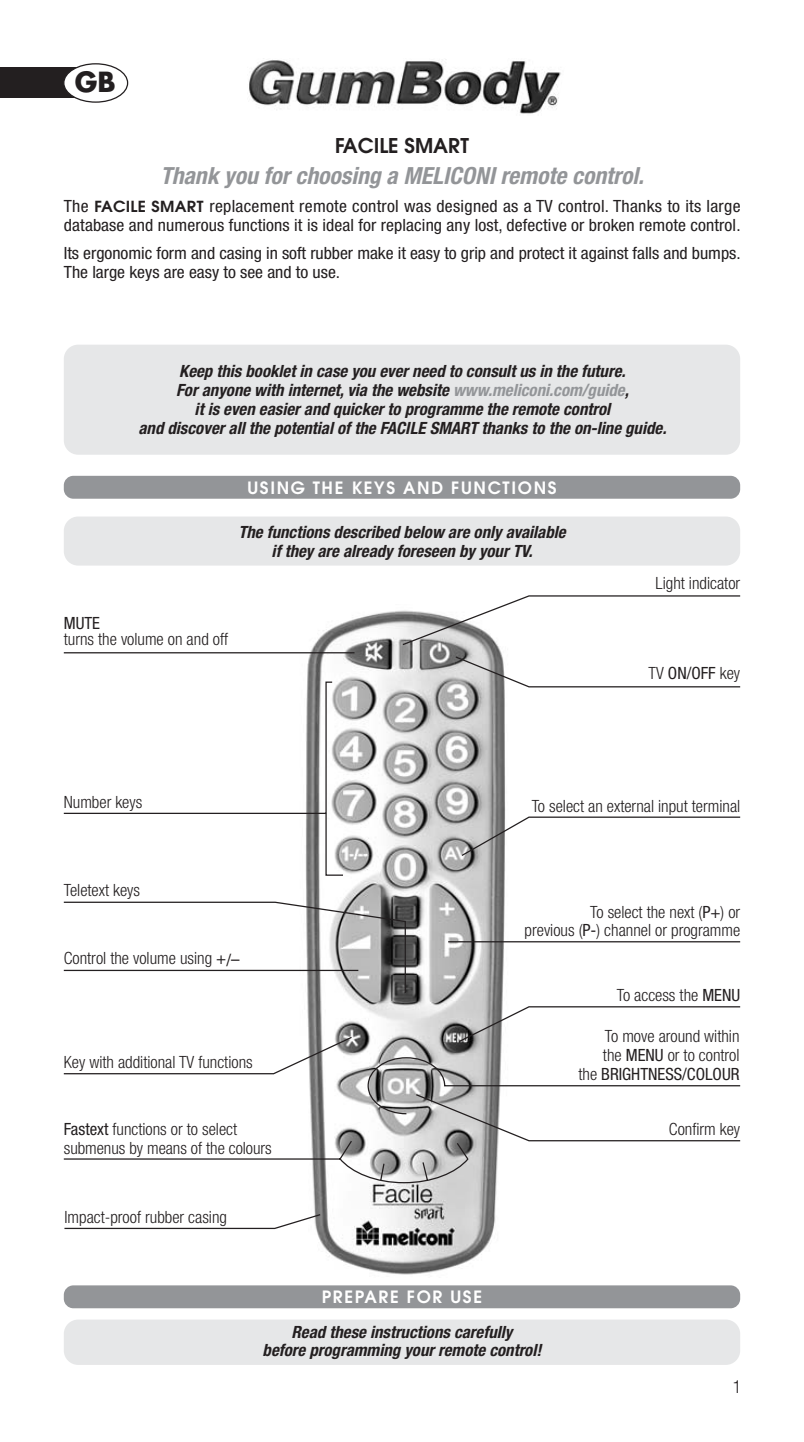
<style>
.page{position:relative;width:804px;height:1442px;background:#fff}
.page>*{position:absolute;margin:0;border:0;box-sizing:border-box;transform-origin:0 0}
.t1{font:700 27px "Futura";color:#231f20}
.t2{font:italic 700 condensed 23.62px "Helvetica Neue";color:#939598}
.t3{font:600 20.25px "Avant Garde";color:#231f20}
.t4{font:300 condensed 18px "Helvetica Neue";color:#231f20}
.t5{font:italic 700 condensed 16.88px/19.1px "Helvetica Neue";color:#231f20;text-align:center}
.t6{font:300 condensed 16.88px/18.4px "Helvetica Neue";color:#231f20;text-align:right}
.t7{font:condensed 16.88px/18.4px "Helvetica Neue";letter-spacing:.005em;color:#231f20;scale:1.05 1}
.t8{font:600 16.88px "Avant Garde";letter-spacing:.1em;color:#fff}
.t9{font:condensed 16.88px "Helvetica Neue";letter-spacing:.005em;color:#231f20}
.s1{font-family:"Avant Garde";font-weight:600;font-stretch:normal;font-size:15.3px}
.s2{color:#939598}
.s3{font-weight:300}
.s4{font-weight:400}
</style>
<div class="page">
<img style="left:291px;top:610px;width:227px;height:665px">
<hr style="left:64px;top:652px;width:290px;height:1px;background:#231f20">
<svg style="left:401px;top:595px;width:340px;height:93px"></svg>
<svg style="left:63px;top:681px;width:281px;height:195px"></svg>
<svg style="left:460px;top:816px;width:281px;height:41px"></svg>
<hr style="left:448px;top:941px;width:292px;height:1px;background:#231f20">
<svg style="left:63px;top:901px;width:343px;height:93px"></svg>
<svg style="left:63px;top:1005px;width:678px;height:179px"></svg>
<svg style="left:64px;top:1213px;width:258px;height:16px"></svg>
<div style="left:64px;top:476px;width:676px;height:23px;background:#939598;border-radius:10px"></div>
<div style="left:64px;top:516px;width:676px;height:49px;background:#e6e7e8;border-radius:14px"></div>
<div style="left:64px;top:1285px;width:676px;height:23px;background:#939598;border-radius:10px"></div>
<div style="left:64px;top:1319px;width:676px;height:45px;background:#e6e7e8;border-radius:14px"></div>
<div style="left:64px;top:345px;width:676px;height:110px;background:#e6e7e8;border-radius:14px"></div>
<img style="left:249px;top:59px;width:312px;height:55px">
<div style="left:0;top:68px;width:99px;height:30px;background:#231f20"></div>
<div style="left:63px;top:63px;width:65px;height:40px;background:#fff;border:1px solid #231f20;border-radius:50%"></div>
<h1 class="t1" style="left:75px;top:70px;width:43px">GB</h1>
<p class="t3" style="left:335px;top:138px;width:135px">FACILE SMART</p>
<h2 class="t2" style="left:160px;top:167px;width:489px">Thank you forchoosing a MELICONIremote control.</h2>
<p class="t7" style="left:64px;top:198px;width:646px">The <span class="s1">FACILE SMART</span> replacement remote control was designed as a TV control. Thanks to its large database and numerous functions it is ideal for replacing any lost, defective or broken remote control.</p>
<p class="t7" style="left:64px;top:245px;width:646px">Its ergonomic form and casing in soft rubber make it easy to grip and protect it against falls and bumps.<br>The large keys are easy to see and to use.</p>
<p class="t5" style="left:138px;top:363px;width:532px">Keep this booklet in case you everneed to consult us in the future.<br>Foranyone with internet,via the website <span class="s2">www.meliconi.com/guide</span>,<br>it is even easierand quickerto programme the remote control<br>and discoverallthe potentialof the FACILE SMART thanks to the on-line guide.</p>
<p class="t8" style="left:247px;top:481px;width:311px">USING THE KEYS AND FUNCTIONS</p>
<p class="t5" style="left:238px;top:524px;width:332px;line-height:18.4px">The functions described below are only available if they are already foreseen by yourTV.</p>
<p class="t9" style="left:64px;top:616px;width:38px">MUTE</p>
<p class="t6" style="left:64px;top:631px;width:166px">turns the volume on and off</p>
<p class="t6" style="left:655px;top:575px;width:86px">Light indicator</p>
<p class="t9" style="left:648px;top:667px;width:93px"><span class="s3">TV</span> ON/OFF <span class="s3">key</span></p>
<p class="t6" style="left:64px;top:794px;width:80px">Number keys</p>
<p class="t6" style="left:531px;top:798px;width:210px">To select an external input terminal</p>
<p class="t6" style="left:64px;top:882px;width:78px">Teletext keys</p>
<p class="t6" style="left:64px;top:950px;width:177px">Control the volume using <span class="s4">+/–</span></p>
<p class="t6" style="left:64px;top:1054px;width:190px">Key with additional TV functions</p>
<p class="t6" style="left:64px;top:1121px;width:209px;text-align:left"><span class="s4">Fastext</span> functions or to select submenus by means of the colours</p>
<p class="t6" style="left:64px;top:1209px;width:164px">Impact-proof rubber casing</p>
<p class="t6" style="left:524px;top:904px;width:217px">To select the next (<span class="s4">P+</span>) or<br>previous (<span class="s4">P-</span>) channel or programme</p>
<p class="t6" style="left:617px;top:987px;width:125px">To access the <span class="s4">MENU</span></p>
<p class="t6" style="left:578px;top:1028px;width:163px">To move around within<br>the <span class="s4">MENU</span> or to control<br>the <span class="s4">BRIGHTNESS/COLOUR</span></p>
<p class="t6" style="left:669px;top:1121px;width:73px">Confirm key</p>
<p class="t8" style="left:322px;top:1290px;width:162px">PREPARE FOR USE</p>
<p class="t5" style="left:263px;top:1324px;width:283px;line-height:18.4px">Read these instructions carefully<br>before programming yourremote control!</p>
<p class="t4" style="left:732px;top:1379px;width:10px">1</p>
</div>
